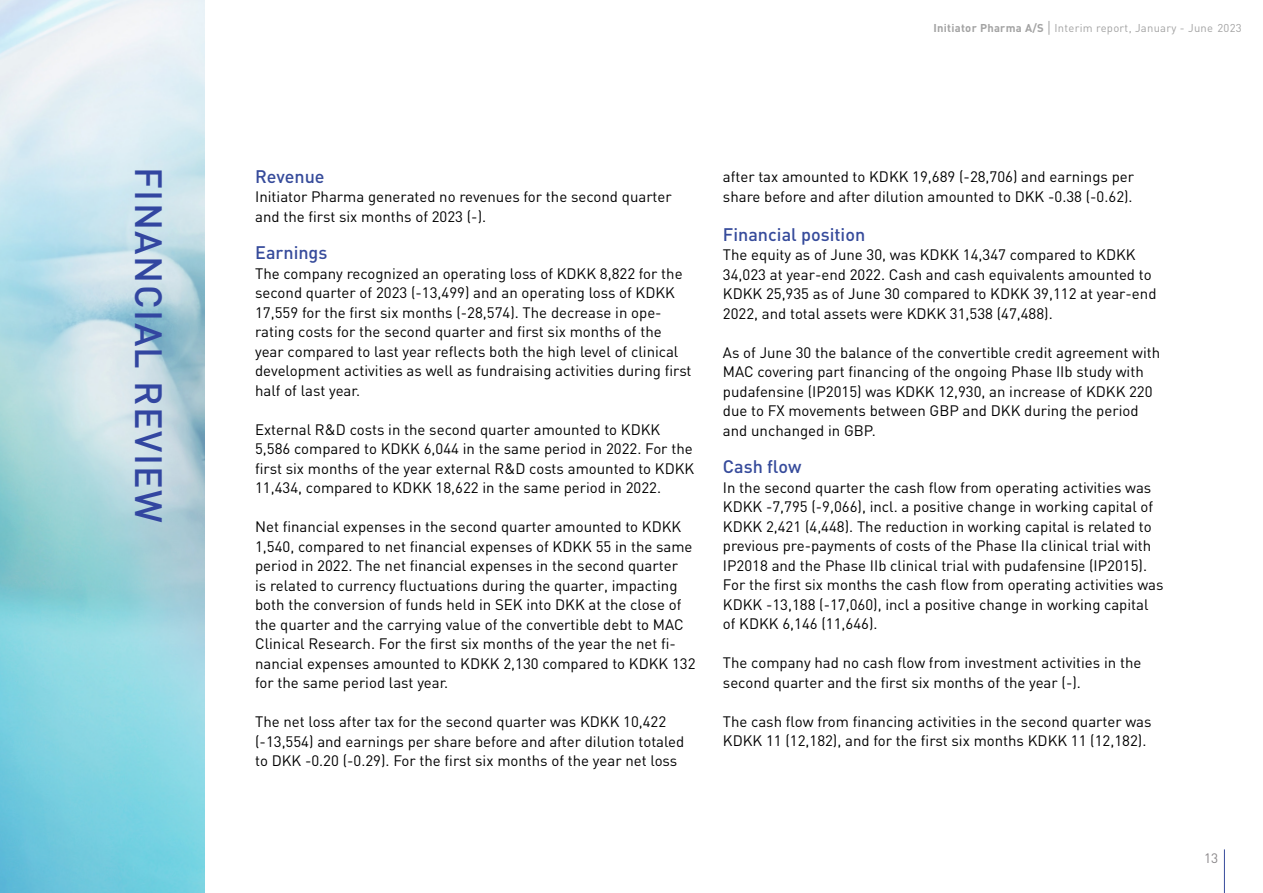
<style>
.page{position:relative;width:1263px;height:893px;background:#fff}
.page>*{position:absolute;margin:0;border:0;box-sizing:border-box;transform-origin:0 0}
.t1{font:500 37.5px "DIN";letter-spacing:.04em;color:#3246a0}
.t2{font:500 18px "DIN";color:#364b9b}
.t3{font:15px/19.5px "DIN";color:#000}
.t4{font:13.5px "DIN";color:#898688}
.t5{font:11.25px "DIN";letter-spacing:.025em;color:#a3a3a3}
.s1{font-weight:700}
</style>
<div class="page">
<hr style="left:1224px;top:849px;width:1px;height:44px;background:#364b9b">
<img style="left:0;top:0;width:204px;height:893px">
<svg style="left:1049px;top:21px;width:1px;height:14px"></svg>
<p class="t5" style="left:933px;top:21px;width:310px"><span class="s1">Initiator Pharma A/S</span> Interim report, January - June 2023</p>
<h1 class="t1" style="left:173px;top:167px;width:358px;rotate:90deg">FINANCIAL REVIEW</h1>
<p class="t2" style="left:255px;top:165px;width:71px">Revenue</p>
<p class="t3" style="left:255px;top:187px;width:418px">Initiator Pharma generated no revenues for the second quarter and the first six months of 2023 (-).</p>
<p class="t2" style="left:255px;top:241px;width:74px">Earnings</p>
<p class="t3" style="left:255px;top:263px;width:438px">The company recognized an operating loss of KDKK 8,822 for the second quarter of 2023 (-13,499) and an operating loss of KDKK 17,559 for the first six months (-28,574). The decrease in ope&shy;rating costs for the second quarter and first six months of the year compared to last year reflects both the high level of clinical development activities as well as fundraising activities during first half of last year.</p>
<p class="t3" style="left:255px;top:419px;width:441px">External R&amp;D costs in the second quarter amounted to KDKK 5,586 compared to KDKK 6,044 in the same period in 2022. For the first six months of the year external R&amp;D costs amounted to KDKK 11,434, compared to KDKK 18,622 in the same period in 2022.</p>
<p class="t3" style="left:255px;top:517px;width:442px">Net financial expenses in the second quarter amounted to KDKK 1,540, compared to net financial expenses of KDKK 55 in the same period in 2022. The net financial expenses in the second quarter<br>is related to currency fluctuations during the quarter, impacting both the conversion of funds held in SEK into DKK at the close of the quarter and the carrying value of the convertible debt to MAC Clinical Research. For the first six months of the year the net fi&shy;nancial expenses amounted to KDKK 2,130 compared to KDKK 132 for the same period last year.</p>
<p class="t3" style="left:255px;top:712px;width:431px">The net loss after tax for the second quarter was KDKK 10,422 (-13,554) and earnings per share before and after dilution totaled to DKK -0.20 (-0.29). For the first six months of the year net loss</p>
<p class="t3" style="left:723px;top:167px;width:413px">after tax amounted to KDKK 19,689 (-28,706) and earnings per share before and after dilution amounted to DKK -0.38 (-0.62).</p>
<p class="t2" style="left:723px;top:223px;width:144px">Financial position</p>
<p class="t3" style="left:723px;top:245px;width:435px">The equity as of June 30, was KDKK 14,347 compared to KDKK 34,023 at year-end 2022. Cash and cash equivalents amounted to KDKK 25,935 as of June 30 compared to KDKK 39,112 at year-end 2022, and total assets were KDKK 31,538 (47,488).</p>
<p class="t3" style="left:723px;top:342px;width:439px">As of June 30 the balance of the convertible credit agreement with MAC covering part financing of the ongoing Phase IIb study with pudafensine (IP2015) was KDKK 12,930, an increase of KDKK 220 due to FX movements between GBP and DKK during the period and unchanged in GBP.</p>
<p class="t2" style="left:723px;top:455px;width:80px">Cash flow</p>
<p class="t3" style="left:723px;top:477px;width:442px">In the second quarter the cash flow from operating activities was KDKK -7,795 (-9,066), incl. a positive change in working capital of KDKK 2,421 (4,448). The reduction in working capital is related to previous pre-payments of costs of the Phase IIa clinical trial with IP2018 and the Phase IIb clinical trial with pudafensine (IP2015).<br>For the first six months the cash flow from operating activities was KDKK -13,188 (-17,060), incl a positive change in working capital of KDKK 6,146 (11,646).</p>
<p class="t3" style="left:723px;top:653px;width:420px">The company had no cash flow from investment activities in the second quarter and the first six months of the year (-).</p>
<p class="t3" style="left:723px;top:711px;width:430px">The cash flow from financing activities in the second quarter was<br>KDKK 11 (12,182), and for the first six months KDKK 11 (12,182).</p>
<p class="t4" style="left:1204px;top:849px;width:16px">13</p>
</div>
